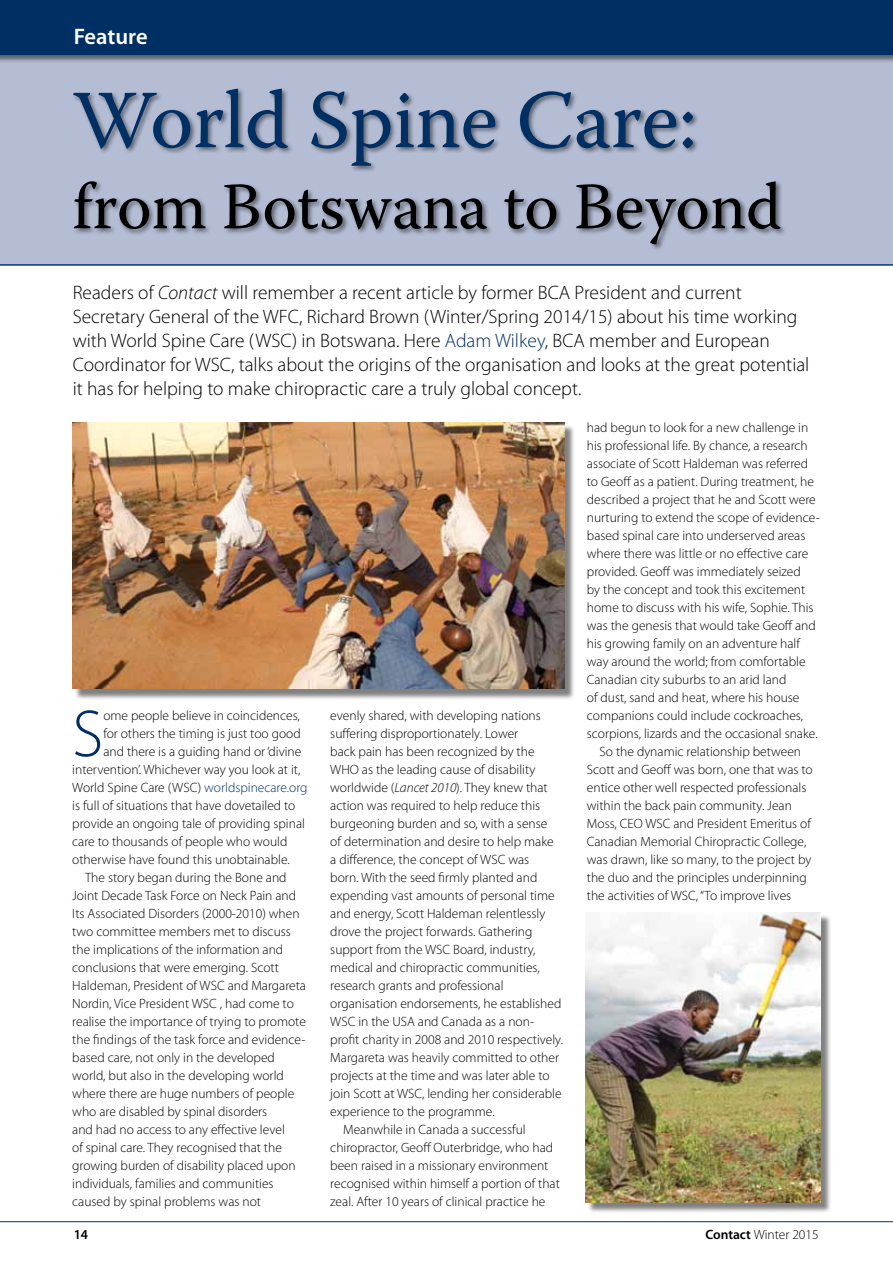
<style>
.page{position:relative;width:893px;height:1263px;background:#fff}
.page>*{position:absolute;margin:0;border:0;box-sizing:border-box;transform-origin:0 0}
.t1{font:82.5px "Warnock Pro";letter-spacing:-.005em;color:#002f64}
.t2{font:300 66.9px "Myriad Pro";color:#002f64}
.t3{font:66px "Warnock Pro";letter-spacing:-.005em;color:#000}
.t4{font:600 22.5px "Myriad Pro";letter-spacing:-.005em;color:#fff}
.t5{font:300 19.5px/24px "Myriad Pro";color:#000}
.t6{font:300 13.5px "Myriad Pro";color:#000}
.t7{font:600 13.5px "Myriad Pro";color:#000}
.s1{font-style:italic}
.s2{color:#002f64}
.s3{font-weight:600}
</style>
<div class="page">
<hr style="left:0;top:1221px;width:893px;height:1px;background:#002f64">
<div style="left:74px;top:424px;width:501px;height:276px;background:#000;opacity:.5"></div>
<img style="left:72px;top:423px;width:492px;height:266px">
<div style="left:0;top:31px;width:893px;height:233px;background:#b4bdd4"></div>
<hr style="left:0;top:264px;width:893px;height:2px;background:#002f64">
<div style="left:71px;top:87px;width:716px;height:164px;background:#000;opacity:.5"></div>
<div style="left:0;top:0;width:893px;height:64px;background:#000;opacity:.5"></div>
<div style="left:0;top:0;width:893px;height:55px;background:#002f64"></div>
<div style="left:587px;top:914px;width:245px;height:300px;background:#000;opacity:.5"></div>
<img style="left:585px;top:913px;width:236px;height:290px">
<h3 class="t4" style="left:74px;top:22px;width:75px">Feature</h3>
<h1 class="t1" style="left:72px;top:70px;width:626px">World Spine Care:</h1>
<h3 class="t3" style="left:72px;top:167px;width:711px">from Botswana to Beyond</h3>
<p class="t5" style="left:73px;top:280px;width:738px">Readers of <span class="s1">Contact</span> will remember a recent article by former BCA President and current Secretary General of the WFC, Richard Brown (Winter/Spring 2014/15) about his time working with World Spine Care (WSC) in Botswana. Here <span class="s2">Adam Wilkey</span>, BCA member and European Coordinator for WSC, talks about the origins of the organisation and looks at the great potential it has for helping to make chiropractic care a truly global concept.</p>
<h2 class="t2" style="left:72px;top:693px;width:33px">S</h2>
<p class="t6" style="left:103px;top:707px;width:198px">ome people believe in coincidences,</p>
<p class="t6" style="left:103px;top:725px;width:199px">for others the timing is just too good</p>
<p class="t6" style="left:103px;top:743px;width:200px">and there is a guiding hand or ‘divine</p>
<p class="t6" style="left:72px;top:761px;width:230px">intervention’. Whichever way you look at it,</p>
<p class="t6" style="left:72px;top:779px;width:237px">World Spine Care (WSC) <span class="s2">worldspinecare.org</span></p>
<p class="t6" style="left:72px;top:797px;width:225px">is full of situations that have dovetailed to</p>
<p class="t6" style="left:72px;top:815px;width:234px">provide an ongoing tale of providing spinal</p>
<p class="t6" style="left:72px;top:833px;width:217px">care to thousands of people who would</p>
<p class="t6" style="left:72px;top:851px;width:219px">otherwise have found this unobtainable.</p>
<p class="t6" style="left:85px;top:869px;width:203px">The story began during the Bone and</p>
<p class="t6" style="left:72px;top:887px;width:225px">Joint Decade Task Force on Neck Pain and</p>
<p class="t6" style="left:72px;top:905px;width:229px">Its Associated Disorders (2000-2010) when</p>
<p class="t6" style="left:72px;top:923px;width:220px">two committee members met to discuss</p>
<p class="t6" style="left:72px;top:941px;width:212px">the implications of the information and</p>
<p class="t6" style="left:72px;top:959px;width:208px">conclusions that were emerging. Scott</p>
<p class="t6" style="left:72px;top:977px;width:235px">Haldeman, President of WSC and Margareta</p>
<p class="t6" style="left:72px;top:995px;width:223px">Nordin, Vice President WSC , had come to</p>
<p class="t6" style="left:72px;top:1013px;width:235px">realise the importance of trying to promote</p>
<p class="t6" style="left:72px;top:1031px;width:235px">the findings of the task force and evidence-</p>
<p class="t6" style="left:72px;top:1049px;width:204px">based care, not only in the developed</p>
<p class="t6" style="left:72px;top:1067px;width:213px">world, but also in the developing world</p>
<p class="t6" style="left:72px;top:1085px;width:224px">where there are huge numbers of people</p>
<p class="t6" style="left:72px;top:1103px;width:196px">who are disabled by spinal disorders</p>
<p class="t6" style="left:72px;top:1121px;width:214px">and had no access to any effective level</p>
<p class="t6" style="left:72px;top:1139px;width:211px">of spinal care. They recognised that the</p>
<p class="t6" style="left:72px;top:1157px;width:225px">growing burden of disability placed upon</p>
<p class="t6" style="left:72px;top:1175px;width:203px">individuals, families and communities</p>
<p class="t6" style="left:72px;top:1193px;width:190px">caused by spinal problems was not</p>
<p class="t6" style="left:330px;top:707px;width:212px">evenly shared, with developing nations</p>
<p class="t6" style="left:330px;top:725px;width:189px">suffering disproportionately. Lower</p>
<p class="t6" style="left:330px;top:743px;width:206px">back pain has been recognized by the</p>
<p class="t6" style="left:330px;top:761px;width:206px">WHO as the leading cause of disability</p>
<p class="t6" style="left:330px;top:779px;width:219px">worldwide (<span class="s1">Lancet 2010</span>). They knew that</p>
<p class="t6" style="left:330px;top:797px;width:211px">action was required to help reduce this</p>
<p class="t6" style="left:330px;top:815px;width:219px">burgeoning burden and so, with a sense</p>
<p class="t6" style="left:330px;top:833px;width:225px">of determination and desire to help make</p>
<p class="t6" style="left:330px;top:851px;width:200px">a difference, the concept of WSC was</p>
<p class="t6" style="left:330px;top:869px;width:209px">born. With the seed firmly planted and</p>
<p class="t6" style="left:330px;top:887px;width:226px">expending vast amounts of personal time</p>
<p class="t6" style="left:330px;top:905px;width:217px">and energy, Scott Haldeman relentlessly</p>
<p class="t6" style="left:330px;top:923px;width:204px">drove the project forwards. Gathering</p>
<p class="t6" style="left:330px;top:941px;width:207px">support from the WSC Board, industry,</p>
<p class="t6" style="left:330px;top:959px;width:211px">medical and chiropractic communities,</p>
<p class="t6" style="left:330px;top:977px;width:175px">research grants and professional</p>
<p class="t6" style="left:330px;top:995px;width:233px">organisation endorsements, he established</p>
<p class="t6" style="left:330px;top:1013px;width:205px">WSC in the USA and Canada as a non-</p>
<p class="t6" style="left:330px;top:1031px;width:234px">profit charity in 2008 and 2010 respectively.</p>
<p class="t6" style="left:330px;top:1049px;width:230px">Margareta was heavily committed to other</p>
<p class="t6" style="left:330px;top:1067px;width:221px">projects at the time and was later able to</p>
<p class="t6" style="left:330px;top:1085px;width:233px">join Scott at WSC, lending her considerable</p>
<p class="t6" style="left:330px;top:1103px;width:166px">experience to the programme.</p>
<p class="t6" style="left:343px;top:1121px;width:184px">Meanwhile in Canada a successful</p>
<p class="t6" style="left:330px;top:1139px;width:224px">chiropractor, Geoff Outerbridge, who had</p>
<p class="t6" style="left:330px;top:1157px;width:220px">been raised in a missionary environment</p>
<p class="t6" style="left:330px;top:1175px;width:231px">recognised within himself a portion of that</p>
<p class="t6" style="left:330px;top:1193px;width:217px">zeal. After 10 years of clinical practice he</p>
<p class="t6" style="left:587px;top:419px;width:223px">had begun to look for a new challenge in</p>
<p class="t6" style="left:587px;top:437px;width:222px">his professional life. By chance, a research</p>
<p class="t6" style="left:587px;top:455px;width:223px">associate of Scott Haldeman was referred</p>
<p class="t6" style="left:587px;top:473px;width:229px">to Geoff as a patient. During treatment, he</p>
<p class="t6" style="left:587px;top:491px;width:230px">described a project that he and Scott were</p>
<p class="t6" style="left:587px;top:509px;width:234px">nurturing to extend the scope of evidence-</p>
<p class="t6" style="left:587px;top:527px;width:220px">based spinal care into underserved areas</p>
<p class="t6" style="left:587px;top:545px;width:223px">where there was little or no effective care</p>
<p class="t6" style="left:587px;top:563px;width:215px">provided. Geoff was immediately seized</p>
<p class="t6" style="left:587px;top:581px;width:220px">by the concept and took this excitement</p>
<p class="t6" style="left:587px;top:599px;width:228px">home to discuss with his wife, Sophie. This</p>
<p class="t6" style="left:587px;top:617px;width:231px">was the genesis that would take Geoff and</p>
<p class="t6" style="left:587px;top:635px;width:215px">his growing family on an adventure half</p>
<p class="t6" style="left:587px;top:653px;width:220px">way around the world; from comfortable</p>
<p class="t6" style="left:587px;top:671px;width:201px">Canadian city suburbs to an arid land</p>
<p class="t6" style="left:587px;top:689px;width:214px">of dust, sand and heat, where his house</p>
<p class="t6" style="left:587px;top:707px;width:218px">companions could include cockroaches,</p>
<p class="t6" style="left:587px;top:725px;width:232px">scorpions, lizards and the occasional snake.</p>
<p class="t6" style="left:600px;top:743px;width:203px">So the dynamic relationship between</p>
<p class="t6" style="left:587px;top:761px;width:227px">Scott and Geoff was born, one that was to</p>
<p class="t6" style="left:587px;top:779px;width:221px">entice other well respected professionals</p>
<p class="t6" style="left:587px;top:797px;width:207px">within the back pain community. Jean</p>
<p class="t6" style="left:587px;top:815px;width:226px">Moss, CEO WSC and President Emeritus of</p>
<p class="t6" style="left:587px;top:833px;width:221px">Canadian Memorial Chiropractic College,</p>
<p class="t6" style="left:587px;top:851px;width:226px">was drawn, like so many, to the project by</p>
<p class="t6" style="left:587px;top:869px;width:221px">the duo and the principles underpinning</p>
<p class="t6" style="left:587px;top:887px;width:206px">the activities of WSC, “To improve lives</p>
<p class="t7" style="left:74px;top:1226px;width:16px">14</p>
<p class="t6" style="left:705px;top:1227px;width:115px"><span class="s3">Contact</span> Winter 2015</p>
</div>
